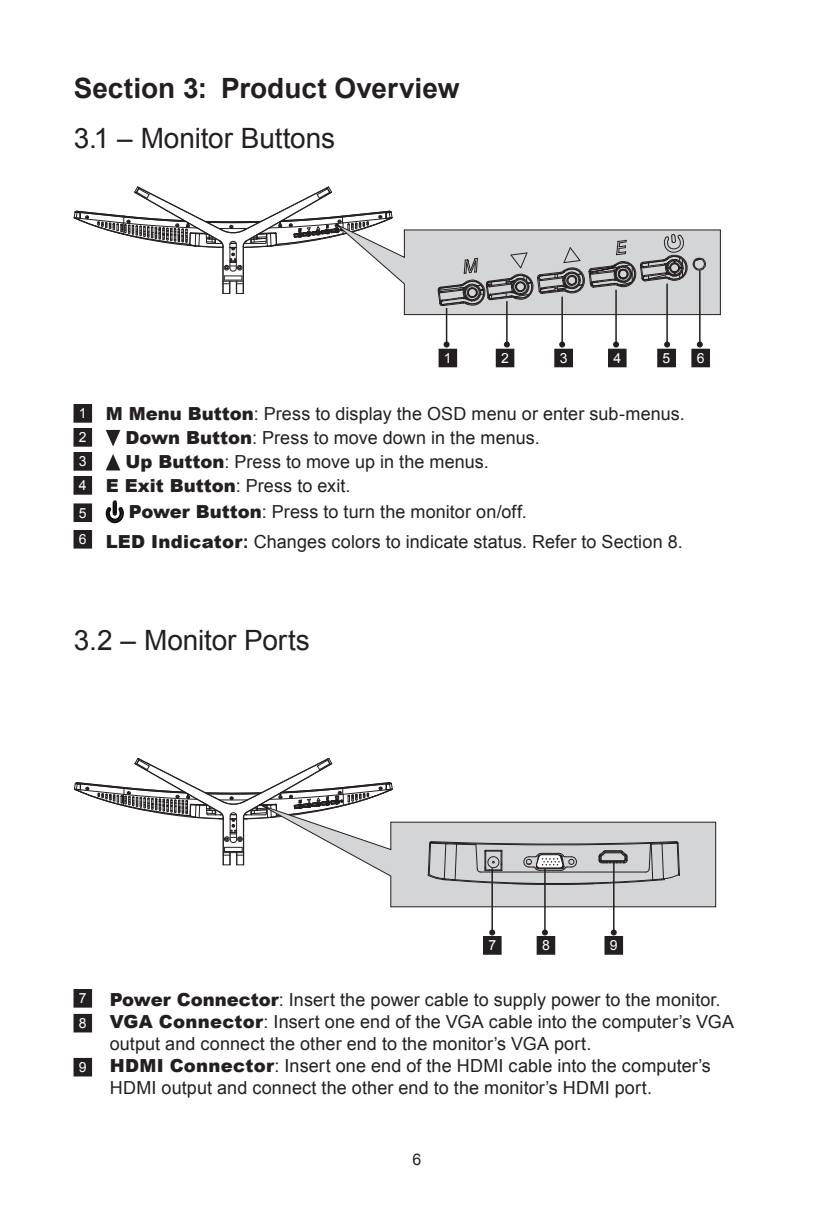
<style>
.page{position:relative;width:828px;height:1225px;background:#fff}
.page>*{position:absolute;margin:0;border:0;box-sizing:border-box;transform-origin:0 0}
.t1{font:28px "Arial";letter-spacing:-.005em;color:#231f20}
.t2{font:700 28px "Arial";color:#231f20}
.t3{font:18px/22px "Arial";letter-spacing:.005em;color:#231f20}
.t4{font:16px "Arial";color:#231f20}
.t5{font:14px "Arial";color:#fff}
.s1{font-size:14px;color:#fff}
.s2{font-weight:900}
.s3{font-weight:700}
</style>
<div class="page">
<div style="left:74px;top:989px;width:18px;height:18px;background:#231f20"></div>
<div style="left:74px;top:1014px;width:18px;height:18px;background:#231f20"></div>
<div style="left:74px;top:1058px;width:18px;height:18px;background:#231f20"></div>
<svg style="left:73px;top:186px;width:648px;height:129px"></svg>
<hr style="left:446px;top:308px;width:1px;height:36px;background:#231f20">
<svg style="left:443px;top:341px;width:6px;height:6px"></svg>
<hr style="left:506px;top:301px;width:1px;height:43px;background:#231f20">
<svg style="left:504px;top:341px;width:6px;height:6px"></svg>
<hr style="left:561px;top:297px;width:2px;height:47px;background:#231f20">
<svg style="left:559px;top:341px;width:6px;height:6px"></svg>
<hr style="left:615px;top:290px;width:2px;height:54px;background:#231f20">
<svg style="left:613px;top:341px;width:6px;height:6px"></svg>
<hr style="left:666px;top:283px;width:2px;height:61px;background:#231f20">
<svg style="left:664px;top:341px;width:6px;height:6px"></svg>
<hr style="left:699px;top:270px;width:1px;height:74px;background:#231f20">
<svg style="left:697px;top:341px;width:6px;height:6px"></svg>
<div style="left:496px;top:349px;width:18px;height:18px;background:#231f20"></div>
<div style="left:555px;top:349px;width:17px;height:18px;background:#231f20"></div>
<div style="left:554px;top:349px;width:18px;height:18px;border:1px solid #231f20"></div>
<div style="left:608px;top:349px;width:18px;height:18px;background:#231f20"></div>
<div style="left:658px;top:349px;width:17px;height:18px;background:#231f20"></div>
<div style="left:657px;top:349px;width:18px;height:18px;border:1px solid #231f20"></div>
<div style="left:692px;top:349px;width:17px;height:18px;background:#231f20"></div>
<div style="left:691px;top:349px;width:19px;height:18px;border:1px solid #231f20"></div>
<div style="left:439px;top:349px;width:18px;height:18px;border:1px solid #231f20"></div>
<div style="left:440px;top:351px;width:15px;height:14px;background:#231f20"></div>
<div style="left:74px;top:404px;width:18px;height:18px;background:#231f20"></div>
<div style="left:74px;top:428px;width:18px;height:18px;background:#231f20"></div>
<svg style="left:106px;top:430px;width:14px;height:16px"></svg>
<div style="left:74px;top:452px;width:18px;height:18px;background:#231f20"></div>
<svg style="left:106px;top:454px;width:14px;height:16px"></svg>
<div style="left:74px;top:476px;width:18px;height:18px;background:#231f20"></div>
<div style="left:74px;top:504px;width:18px;height:17px;background:#231f20"></div>
<div style="left:74px;top:503px;width:18px;height:19px;border:1px solid #231f20"></div>
<svg style="left:105px;top:500px;width:19px;height:24px"></svg>
<div style="left:74px;top:530px;width:18px;height:18px;background:#231f20"></div>
<svg style="left:73px;top:758px;width:320px;height:107px"></svg>
<svg style="left:256px;top:803px;width:460px;height:104px"></svg>
<svg style="left:427px;top:818px;width:253px;height:67px;background:#bfbfc1"></svg>
<hr style="left:544px;top:868px;width:2px;height:64px;background:#231f20">
<svg style="left:542px;top:929px;width:6px;height:6px"></svg>
<hr style="left:491px;top:868px;width:2px;height:64px;background:#231f20">
<svg style="left:489px;top:929px;width:6px;height:6px"></svg>
<div style="left:483px;top:936px;width:18px;height:18px;background:#231f20"></div>
<div style="left:537px;top:936px;width:18px;height:18px;background:#231f20"></div>
<div style="left:605px;top:936px;width:17px;height:18px;background:#231f20"></div>
<div style="left:605px;top:936px;width:18px;height:18px;border:1px solid #231f20"></div>
<hr style="left:613px;top:863px;width:1px;height:69px;background:#231f20">
<svg style="left:611px;top:929px;width:6px;height:6px"></svg>
<h1 class="t2" style="left:74px;top:72px;width:387px">Section 3: Product Overview</h1>
<h1 class="t1" style="left:74px;top:123px;width:263px">3.1 – Monitor Buttons</h1>
<p class="t5" style="left:444px;top:350px;width:9px">1</p>
<p class="t5" style="left:501px;top:350px;width:9px">2</p>
<p class="t5" style="left:560px;top:350px;width:9px">3</p>
<p class="t5" style="left:613px;top:350px;width:9px">4</p>
<p class="t5" style="left:662px;top:350px;width:9px">5</p>
<p class="t5" style="left:697px;top:350px;width:9px">6</p>
<p class="t3" style="left:79px;top:402px;width:607px"><span class="s1">1</span> <span class="s2">M Menu Button</span>: Press to display the OSD menu or enter sub-menus.</p>
<p class="t5" style="left:79px;top:430px;width:9px">2</p>
<p class="t3" style="left:125px;top:426px;width:416px"><span class="s2">Down Button</span>: Press to move down in the menus.</p>
<p class="t5" style="left:79px;top:454px;width:9px">3</p>
<p class="t3" style="left:79px;top:449px;width:411px;line-height:24px;text-indent:47px"><span class="s2">Up Button</span>: Press to move up in the menus.<br><span class="s1">4</span> <span class="s2">E Exit Button</span>: Press to exit.</p>
<p class="t5" style="left:79px;top:505px;width:9px">5</p>
<p class="t3" style="left:79px;top:496px;width:605px;line-height:30.8px;text-indent:50px"><span class="s2">Power Button</span>: Press to turn the monitor on/off.<br><sup>6</sup> <span class="s2">LED Indicator</span><span class="s3">:</span> Changes colors to indicate status. Refer to Section 8.</p>
<h1 class="t1" style="left:74px;top:625px;width:238px">3.2 – Monitor Ports</h1>
<p class="t5" style="left:488px;top:937px;width:9px">7</p>
<p class="t5" style="left:542px;top:937px;width:9px">8</p>
<p class="t5" style="left:610px;top:937px;width:9px">9</p>
<p class="t5" style="left:79px;top:990px;width:9px">7</p>
<p class="t3" style="left:110px;top:988px;width:612px"><span class="s2">Power Connector</span>: Insert the power cable to supply power to the monitor.</p>
<p class="t5" style="left:79px;top:1015px;width:9px">8</p>
<p class="t3" style="left:110px;top:1010px;width:626px"><span class="s2">VGA Connector</span>: Insert one end of the VGA cable into the computer’s VGA output and connect the other end to the monitor’s VGA port.</p>
<p class="t5" style="left:79px;top:1059px;width:9px">9</p>
<p class="t3" style="left:110px;top:1054px;width:602px"><span class="s2">HDMI Connector</span>: Insert one end of the HDMI cable into the computer’s<br>HDMI output and connect the other end to the monitor’s HDMI port.</p>
<p class="t4" style="left:412px;top:1150px;width:10px">6</p>
</div>
